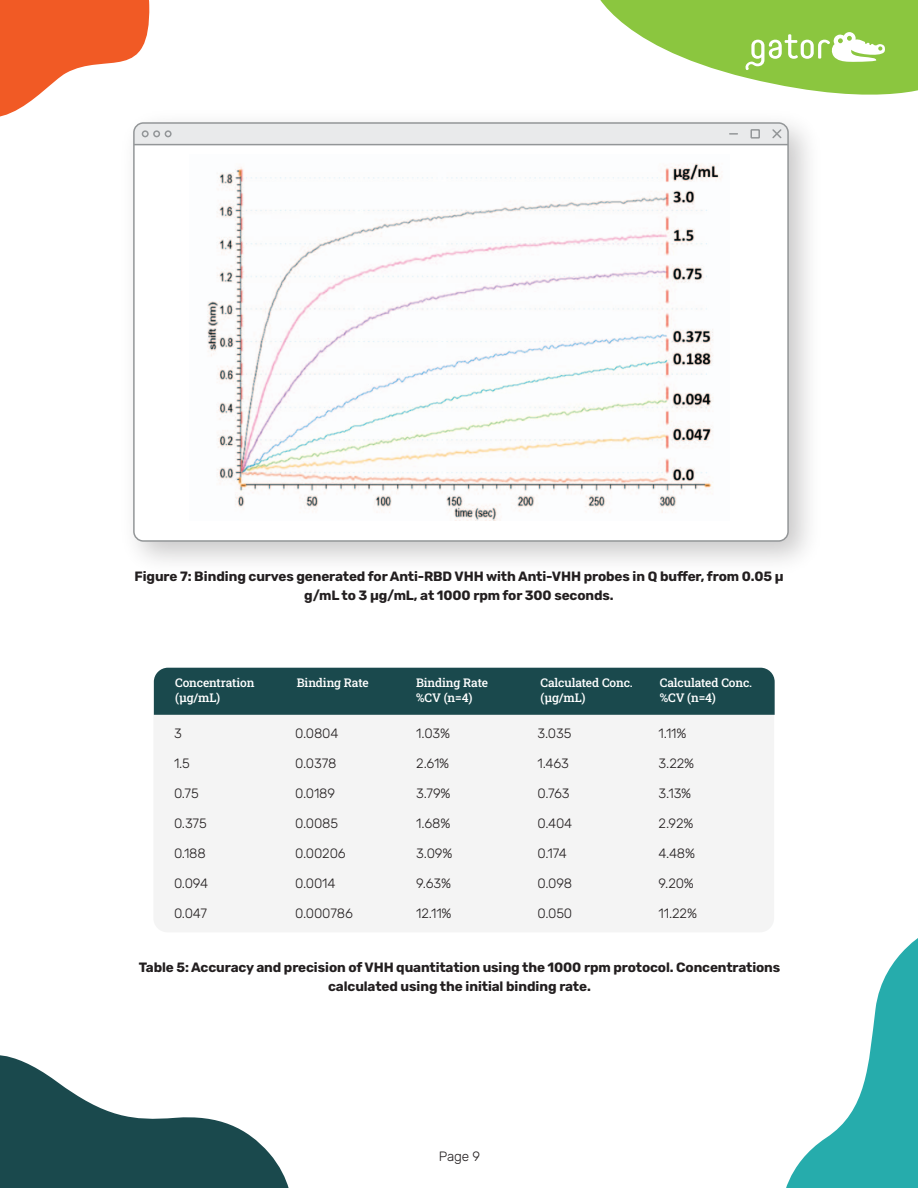
<style>
.page{position:relative;width:918px;height:1188px;background:#fff}
.page>*{position:absolute;margin:0;border:0;box-sizing:border-box;transform-origin:0 0}
.t1{font:700 13.5px/19.5px "Rubik";letter-spacing:-.01em;color:#231f20;text-align:center}
.t2{font:300 13.5px "Rubik";letter-spacing:-.01em;color:#231f20}
.t3{font:500 12px/14.4px "Roboto Slab";letter-spacing:-.01em;color:#fff}
</style>
<div class="page">
<svg style="left:0;top:1055px;width:289px;height:133px"></svg>
<svg style="left:786px;top:938px;width:132px;height:250px"></svg>
<svg style="left:0;top:0;width:918px;height:166px"></svg>
<img style="left:189px;top:154px;width:540px;height:367px">
<div style="left:154px;top:715px;width:620px;height:217px;background:#f4f4f4"></div>
<div style="left:154px;top:668px;width:621px;height:47px;background:#1a494d"></div>
<p class="t1" style="left:134px;top:566px;width:651px">Figure 7: Binding curves generated for Anti-RBD VHH with Anti-VHH probes in Q buffer, from 0.05 µ g/mL to 3 µg/mL, at 1000 rpm for 300 seconds.</p>
<p class="t3" style="left:175px;top:675px;width:81px">Concentration (µg/mL)</p>
<p class="t2" style="left:174px;top:725px;width:9px">3</p>
<p class="t2" style="left:174px;top:755px;width:18px">1.5</p>
<p class="t2" style="left:174px;top:785px;width:26px">0.75</p>
<p class="t2" style="left:174px;top:815px;width:34px">0.375</p>
<p class="t2" style="left:174px;top:845px;width:33px">0.188</p>
<p class="t2" style="left:174px;top:875px;width:36px">0.094</p>
<p class="t2" style="left:174px;top:905px;width:35px">0.047</p>
<p class="t3" style="left:297px;top:675px;width:73px">Binding Rate</p>
<p class="t2" style="left:295px;top:725px;width:45px">0.0804</p>
<p class="t2" style="left:295px;top:755px;width:43px">0.0378</p>
<p class="t2" style="left:295px;top:785px;width:42px">0.0189</p>
<p class="t2" style="left:295px;top:815px;width:45px">0.0085</p>
<p class="t2" style="left:295px;top:845px;width:52px">0.00206</p>
<p class="t2" style="left:295px;top:875px;width:42px">0.0014</p>
<p class="t2" style="left:295px;top:905px;width:59px">0.000786</p>
<p class="t3" style="left:416px;top:675px;width:73px">Binding Rate %CV (n=4)</p>
<p class="t2" style="left:416px;top:725px;width:35px">1.03%</p>
<p class="t2" style="left:416px;top:755px;width:34px">2.61%</p>
<p class="t2" style="left:416px;top:785px;width:36px">3.79%</p>
<p class="t2" style="left:416px;top:815px;width:36px">1.68%</p>
<p class="t2" style="left:416px;top:845px;width:38px">3.09%</p>
<p class="t2" style="left:416px;top:875px;width:36px">9.63%</p>
<p class="t2" style="left:416px;top:905px;width:37px">12.11%</p>
<p class="t3" style="left:541px;top:675px;width:94px">Calculated Conc. (µg/mL)</p>
<p class="t2" style="left:537px;top:725px;width:36px">3.035</p>
<p class="t2" style="left:537px;top:755px;width:33px">1.463</p>
<p class="t2" style="left:537px;top:785px;width:34px">0.763</p>
<p class="t2" style="left:537px;top:815px;width:36px">0.404</p>
<p class="t2" style="left:537px;top:845px;width:31px">0.174</p>
<p class="t2" style="left:537px;top:875px;width:36px">0.098</p>
<p class="t2" style="left:537px;top:905px;width:36px">0.050</p>
<p class="t3" style="left:660px;top:675px;width:94px">Calculated Conc. %CV (n=4)</p>
<p class="t2" style="left:659px;top:725px;width:29px">1.11%</p>
<p class="t2" style="left:659px;top:755px;width:37px">3.22%</p>
<p class="t2" style="left:659px;top:785px;width:34px">3.13%</p>
<p class="t2" style="left:659px;top:815px;width:36px">2.92%</p>
<p class="t2" style="left:659px;top:845px;width:38px">4.48%</p>
<p class="t2" style="left:659px;top:875px;width:37px">9.20%</p>
<p class="t2" style="left:659px;top:905px;width:40px">11.22%</p>
<p class="t1" style="left:139px;top:958px;width:643px">Table 5: Accuracy and precision of VHH quantitation using the 1000 rpm protocol. Concentrations calculated using the initial binding rate.</p>
<p class="t2" style="left:439px;top:1149px;width:43px">Page 9</p>
</div>
